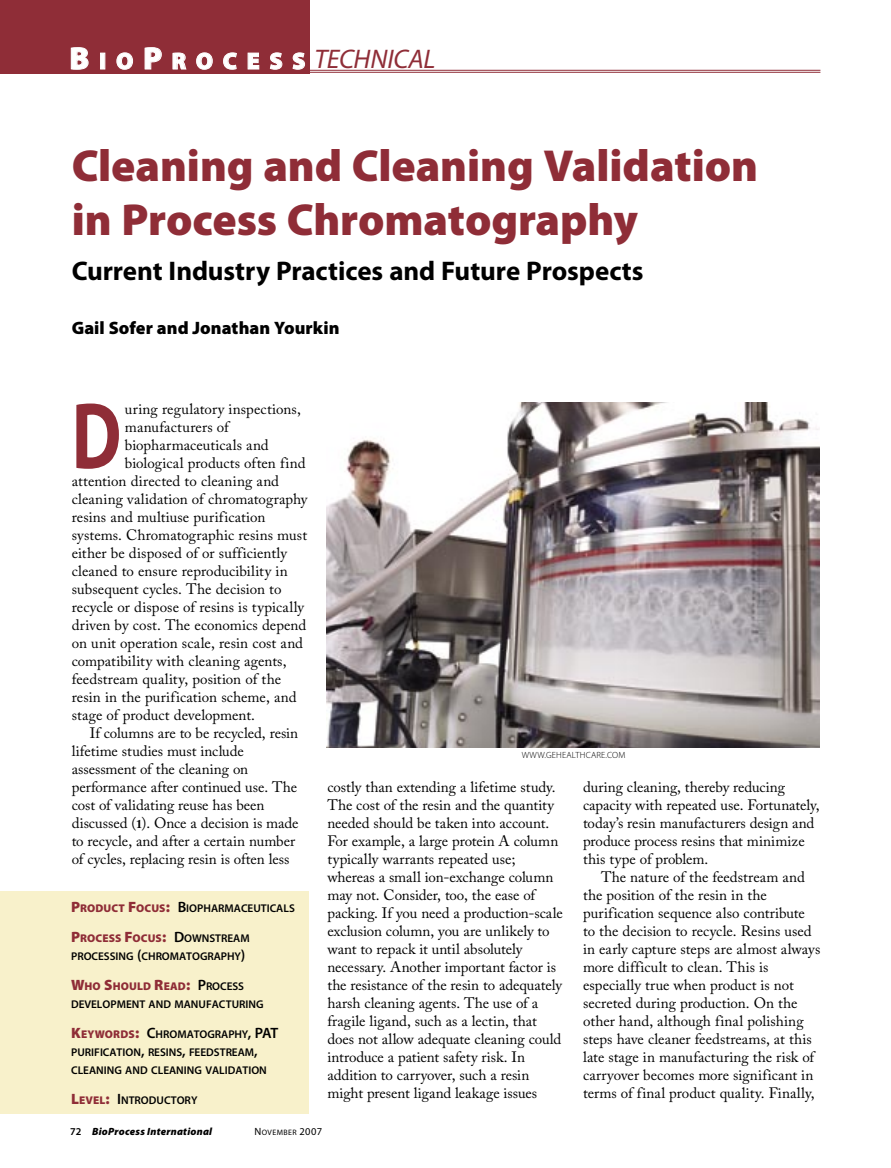
<style>
.page{position:relative;width:891px;height:1168px;background:#fff}
.page>*{position:absolute;margin:0;border:0;box-sizing:border-box;transform-origin:0 0}
.Body_1_w_dropcap{font:700 95.1px "Myriad Pro";color:#8f2d37;scale:.75 1}
.t1{font:900 45px/54px "Myriad Pro";letter-spacing:-.005em;color:#8f2d37}
.Subtitle{font:700 27px "Myriad Pro";letter-spacing:-.005em;color:#000}
.t2{font:italic 27px "Myriad Pro";letter-spacing:-.01em;color:#8f2d37}
.t3{font:900 23.7px "Myriad Pro";letter-spacing:.41em;color:#fff}
.Byline{font:900 18px "Myriad Pro";color:#000}
.Body_w_indent{font:15px/18px "Adobe Caslon Pro";color:#000}
.Body_1_w_dropcap-2{font:15px "Adobe Caslon Pro";letter-spacing:.005em;color:#000}
.Focus_Box_Text___en_space{font:600 11.25px/18px "Myriad Pro";color:#000}
.t4{font:italic 900 10.5px "Myriad Pro";letter-spacing:.02em;color:#000}
.Caption__Photo{font:300 9px "Myriad Pro";letter-spacing:.015em;color:#000}
.t5{font:7.8px "Myriad Pro";letter-spacing:.05em;color:#000}
.s1{font-size:31.5px}
.s2{font-weight:700;font-size:12px}
.s3{font-weight:900;font-size:15px;color:#8f2d37}
.s4{font-weight:900;color:#8f2d37}
.s5{font-size:15px}
.s6{font-weight:600;font-style:normal}
.s7{font-size:10.5px}
</style>
<div class="page">
<div style="left:0;top:0;width:310px;height:74px;background:#8f2d37"></div>
<svg style="left:70px;top:47px;width:19px;height:23px"></svg>
<div style="left:100px;top:53px;width:5px;height:16px;border:1px solid #fff"></div>
<svg style="left:116px;top:52px;width:17px;height:18px"></svg>
<svg style="left:144px;top:47px;width:18px;height:23px"></svg>
<svg style="left:172px;top:52px;width:15px;height:18px"></svg>
<svg style="left:196px;top:52px;width:17px;height:18px"></svg>
<svg style="left:223px;top:52px;width:14px;height:18px"></svg>
<svg style="left:247px;top:52px;width:13px;height:18px"></svg>
<svg style="left:269px;top:52px;width:14px;height:18px"></svg>
<svg style="left:292px;top:52px;width:13px;height:18px"></svg>
<hr style="left:309px;top:70px;width:511px;height:1px;background:#8f2d37">
<hr style="left:309px;top:72px;width:511px;height:1px;background:#8f2d37">
<div style="left:0;top:891px;width:308px;height:223px;background:#f8f1cb"></div>
<img style="left:326px;top:402px;width:494px;height:345px">
<p class="t3" style="left:69px;top:48px;width:238px"><span class="s1">B</span>IO<span class="s1">P</span>ROCESS</p>
<p class="t2" style="left:314px;top:45px;width:123px">TECHNICAL</p>
<p class="t1" style="left:72px;top:139px;width:688px">Cleaning and Cleaning Validation in Process Chromatography</p>
<p class="Subtitle" style="left:72px;top:255px;width:573px">Current Industry Practices and Future Prospects</p>
<p class="Byline" style="left:72px;top:317px;width:269px">Gail Sofer and Jonathan Yourkin</p>
<p class="Body_1_w_dropcap" style="left:72px;top:383px;width:68px">D</p>
<p class="Body_1_w_dropcap-2" style="left:125px;top:400px;width:177px">uring regulatory inspections,</p>
<p class="Body_1_w_dropcap-2" style="left:125px;top:418px;width:105px">manufacturers of</p>
<p class="Body_1_w_dropcap-2" style="left:125px;top:436px;width:145px">biopharmaceuticals and</p>
<p class="Body_1_w_dropcap-2" style="left:125px;top:454px;width:182px">biological products often find</p>
<p class="Body_1_w_dropcap-2" style="left:72px;top:472px;width:209px">attention directed to cleaning and</p>
<p class="Body_1_w_dropcap-2" style="left:72px;top:490px;width:237px">cleaning validation of chromatography</p>
<p class="Body_1_w_dropcap-2" style="left:72px;top:508px;width:195px">resins and multiuse purification</p>
<p class="Body_1_w_dropcap-2" style="left:72px;top:526px;width:237px">systems. Chromatographic resins must</p>
<p class="Body_1_w_dropcap-2" style="left:72px;top:544px;width:217px">either be disposed of or sufficiently</p>
<p class="Body_1_w_dropcap-2" style="left:72px;top:562px;width:217px">cleaned to ensure reproducibility in</p>
<p class="Body_1_w_dropcap-2" style="left:72px;top:580px;width:211px">subsequent cycles. The decision to</p>
<p class="Body_1_w_dropcap-2" style="left:72px;top:598px;width:234px">recycle or dispose of resins is typically</p>
<p class="Body_1_w_dropcap-2" style="left:72px;top:616px;width:236px">driven by cost. The economics depend</p>
<p class="Body_1_w_dropcap-2" style="left:72px;top:634px;width:233px">on unit operation scale, resin cost and</p>
<p class="Body_1_w_dropcap-2" style="left:72px;top:652px;width:216px">compatibility with cleaning agents,</p>
<p class="Body_1_w_dropcap-2" style="left:72px;top:670px;width:211px">feedstream quality, position of the</p>
<p class="Body_1_w_dropcap-2" style="left:72px;top:688px;width:226px">resin in the purification scheme, and</p>
<p class="Body_1_w_dropcap-2" style="left:72px;top:706px;width:185px">stage of product development.</p>
<p class="Body_w_indent" style="left:72px;top:724px;width:228px;text-indent:18px">If columns are to be recycled, resin lifetime studies must include assessment of the cleaning on performance after continued use. The cost of validating reuse has been discussed (<span class="s2">1</span>). Once a decision is made to recycle, and after a certain number of cycles, replacing resin is often less</p>
<p class="Focus_Box_Text___en_space" style="left:71px;top:899px;width:225px"><span class="s3">P</span><span class="s4">RODUCT</span> <span class="s3">F</span><span class="s4">OCUS</span><span class="s3">:</span> <span class="s5">B</span>IOPHARMACEUTICALS</p>
<p class="Focus_Box_Text___en_space" style="left:71px;top:929px;width:180px"><span class="s3">P</span><span class="s4">ROCESS</span> <span class="s3">F</span><span class="s4">OCUS</span><span class="s3">:</span> <span class="s5">D</span>OWNSTREAM<br>PROCESSING <span class="s5">(</span>CHROMATOGRAPHY<span class="s5">)</span></p>
<p class="Focus_Box_Text___en_space" style="left:71px;top:977px;width:194px"><span class="s3">W</span><span class="s4">HO</span> <span class="s3">S</span><span class="s4">HOULD</span> <span class="s3">R</span><span class="s4">EAD</span><span class="s3">:</span> <span class="s5">P</span>ROCESS<br>DEVELOPMENT AND MANUFACTURING</p>
<p class="Focus_Box_Text___en_space" style="left:71px;top:1025px;width:209px"><span class="s3">K</span><span class="s4">EYWORDS</span><span class="s3">:</span> <span class="s5">C</span>HROMATOGRAPHY<span class="s5">, PAT<br></span>PURIFICATION<span class="s5">,</span> RESINS<span class="s5">,</span> FEEDSTREAM<span class="s5">,<br></span>CLEANING AND CLEANING VALIDATION</p>
<p class="Focus_Box_Text___en_space" style="left:71px;top:1091px;width:128px"><span class="s3">L</span><span class="s4">EVEL</span><span class="s3">:</span> <span class="s5">I</span>NTRODUCTORY</p>
<p class="Caption__Photo" style="left:522px;top:750px;width:105px">WWW.GEHEALTHCARE.COM</p>
<p class="Body_w_indent" style="left:327px;top:778px;width:237px">costly than extending a lifetime study.<br>The cost of the resin and the quantity needed should be taken into account.<br>For example, a large protein A column typically warrants repeated use; whereas a small ion-exchange column may not. Consider, too, the ease of packing. If you need a production-scale exclusion column, you are unlikely to want to repack it until absolutely necessary. Another important factor is the resistance of the resin to adequately harsh cleaning agents. The use of a fragile ligand, such as a lectin, that does not allow adequate cleaning could introduce a patient safety risk. In addition to carryover, such a resin might present ligand leakage issues</p>
<p class="Body_w_indent" style="left:583px;top:778px;width:238px">during cleaning, thereby reducing capacity with repeated use. Fortunately, today’s resin manufacturers design and produce process resins that minimize this type of problem.</p>
<p class="Body_w_indent" style="left:583px;top:868px;width:239px;text-indent:18px">The nature of the feedstream and the position of the resin in the purification sequence also contribute to the decision to recycle. Resins used in early capture steps are almost always more difficult to clean. This is especially true when product is not secreted during production. On the other hand, although final polishing steps have cleaner feedstreams, at this late stage in manufacturing the risk of carryover becomes more significant in terms of final product quality. Finally,</p>
<p class="t4" style="left:70px;top:1125px;width:143px"><span class="s6">72</span> BioProcess International</p>
<p class="t5" style="left:255px;top:1128px;width:69px"><span class="s7">N</span>OVEMBER <span class="s7">2007</span></p>
</div>
